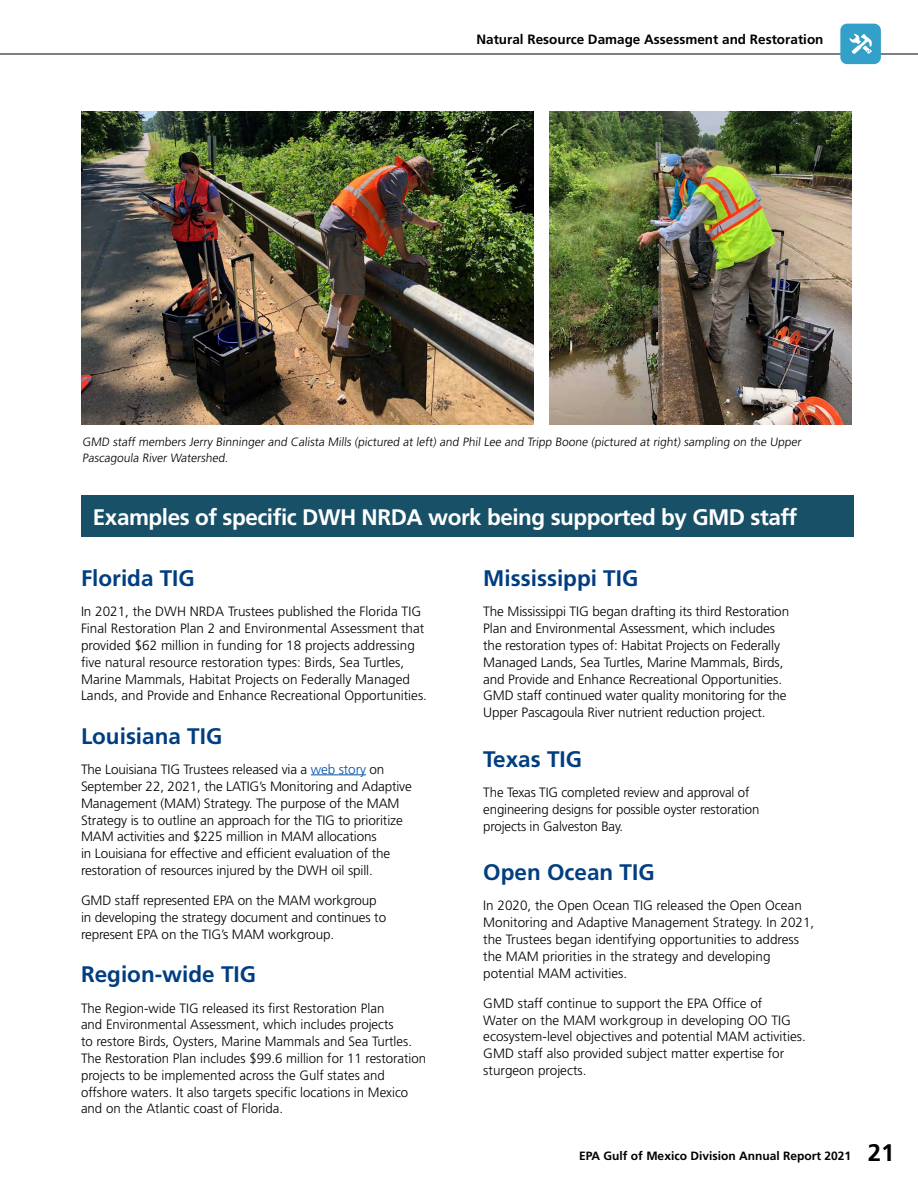
<style>
.page{position:relative;width:918px;height:1188px;background:#fff}
.page>*{position:absolute;margin:0;border:0;box-sizing:border-box;transform-origin:0 0}
.t1{font:700 22.5px "Frutiger";color:#003e81}
.t2{font:700 22.5px "Frutiger";letter-spacing:-.02em;color:#fff}
.t3{font:300 13.5px/16.8px "Frutiger LT Std";color:#000}
.t4{font:700 13.5px "Frutiger LT Std";color:#000}
.t5{font:300 12px/16.8px "Frutiger LT Std";color:#000}
.t6{font:700 12px "Frutiger LT Std";color:#000}
.s1{color:#0051a6}
.s2{font-size:24px}
</style>
<div class="page">
<div style="left:81px;top:496px;width:772px;height:41px;background:#185167"></div>
<hr style="left:0;top:54px;width:918px;height:1px;background:#000">
<div style="left:840px;top:24px;width:41px;height:40px;background:#33a0c9;border-radius:7px"></div>
<svg style="left:849px;top:34px;width:23px;height:20px"></svg>
<img style="left:81px;top:111px;width:453px;height:313px">
<img style="left:550px;top:111px;width:301px;height:314px">
<hr style="left:311px;top:775px;width:55px;height:1px;background:#0051a6">
<p class="t4" style="left:476px;top:31px;width:349px">Natural Resource Damage Assessment and Restoration</p>
<p class="t5" style="left:82px;top:433px;width:722px">GMD staff members Jerry Binninger and Calista Mills (pictured at left) and Phil Lee and Tripp Boone (pictured at right) sampling on the Upper<br>Pascagoula River Watershed.</p>
<h3 class="t2" style="left:93px;top:503px;width:706px">Examples of specific DWH NRDA work being supported by GMD staff</h3>
<h4 class="t1" style="left:81px;top:565px;width:115px">Florida TIG</h4>
<p class="t3" style="left:81px;top:604px;width:348px">In 2021, the DWH NRDA Trustees published the Florida TIG Final Restoration Plan 2 and Environmental Assessment that provided $62 million in funding for 18 projects addressing five natural resource restoration types: Birds, Sea Turtles, Marine Mammals, Habitat Projects on Federally Managed Lands, and Provide and Enhance Recreational Opportunities.</p>
<h4 class="t1" style="left:81px;top:723px;width:143px">Louisiana TIG</h4>
<p class="t3" style="left:81px;top:761px;width:332px">The Louisiana TIG Trustees released via a <span class="s1">web story</span> on September 22, 2021, the LATIG’s Monitoring and Adaptive Management (MAM) Strategy. The purpose of the MAM Strategy is to outline an approach for the TIG to prioritize MAM activities and $225 million in MAM allocations<br>in Louisiana for effective and efficient evaluation of the restoration of resources injured by the DWH oil spill.</p>
<p class="t3" style="left:81px;top:892px;width:307px">GMD staff represented EPA on the MAM workgroup in developing the strategy document and continues to represent EPA on the TIG’s MAM workgroup.</p>
<h4 class="t1" style="left:81px;top:961px;width:177px">Region-wide TIG</h4>
<p class="t3" style="left:81px;top:1000px;width:347px">The Region-wide TIG released its first Restoration Plan<br>and Environmental Assessment, which includes projects<br>to restore Birds, Oysters, Marine Mammals and Sea Turtles.<br>The Restoration Plan includes $99.6 million for 11 restoration projects to be implemented across the Gulf states and offshore waters. It also targets specific locations in Mexico and on the Atlantic coast of Florida.</p>
<h4 class="t1" style="left:483px;top:565px;width:156px">Mississippi TIG</h4>
<p class="t3" style="left:483px;top:604px;width:307px">The Mississippi TIG began drafting its third Restoration Plan and Environmental Assessment, which includes the restoration types of: Habitat Projects on Federally Managed Lands, Sea Turtles, Marine Mammals, Birds, and Provide and Enhance Recreational Opportunities.<br>GMD staff continued water quality monitoring for the Upper Pascagoula River nutrient reduction project.</p>
<h4 class="t1" style="left:483px;top:746px;width:100px">Texas TIG</h4>
<p class="t3" style="left:483px;top:784px;width:278px">The Texas TIG completed review and approval of engineering designs for possible oyster restoration projects in Galveston Bay.</p>
<h4 class="t1" style="left:483px;top:859px;width:173px">Open Ocean TIG</h4>
<p class="t3" style="left:483px;top:898px;width:333px">In 2020, the Open Ocean TIG released the Open Ocean Monitoring and Adaptive Management Strategy. In 2021, the Trustees began identifying opportunities to address the MAM priorities in the strategy and developing potential MAM activities.</p>
<p class="t3" style="left:483px;top:995px;width:324px">GMD staff continue to support the EPA Office of<br>Water on the MAM workgroup in developing OO TIG ecosystem-level objectives and potential MAM activities.<br>GMD staff also provided subject matter expertise for sturgeon projects.</p>
<p class="t6" style="left:579px;top:1149px;width:317px">EPA Gulf of Mexico Division Annual Report 2021 <span class="s2">21</span></p>
</div>
